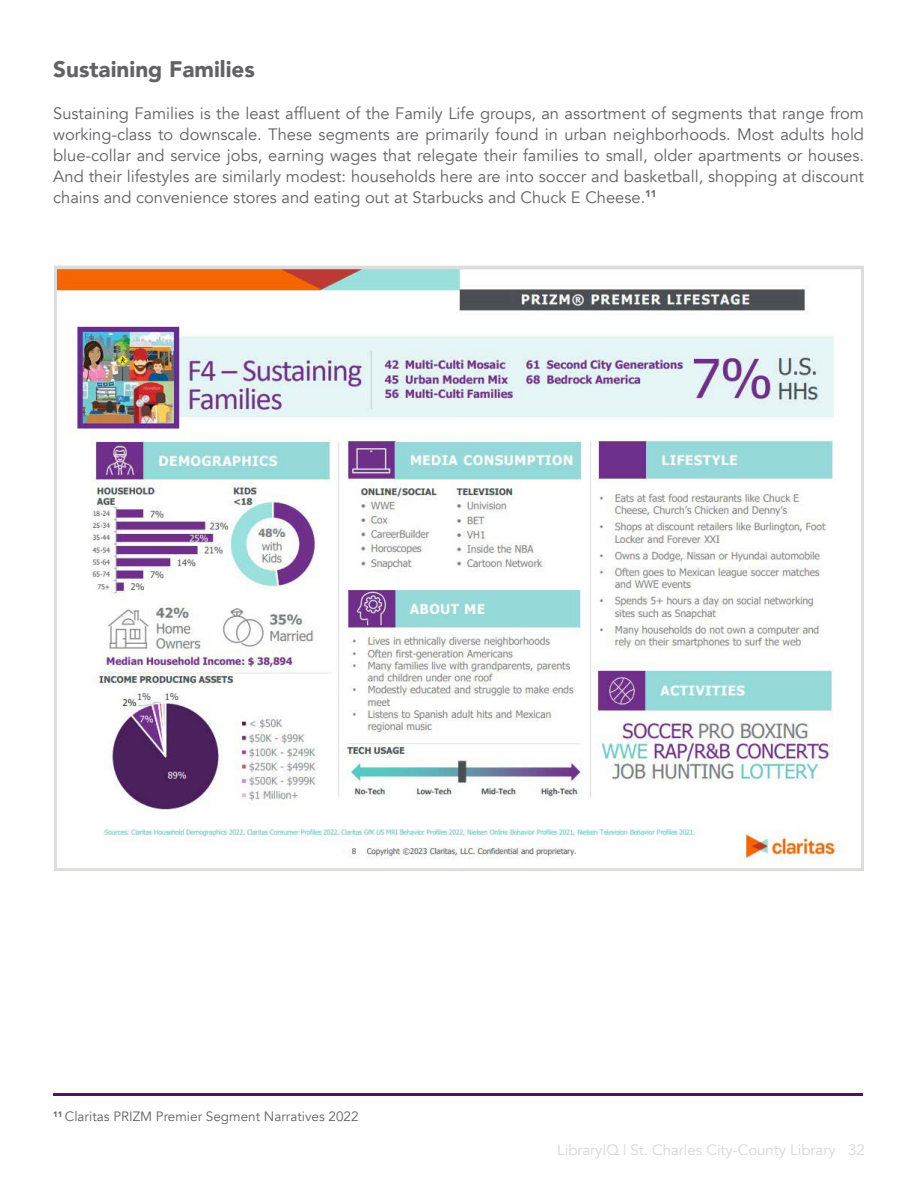
<style>
.page{position:relative;width:918px;height:1188px;background:#fff}
.page>*{position:absolute;margin:0;border:0;box-sizing:border-box;transform-origin:0 0}
.t1{font:900 22.5px "Avenir";color:#616166}
.t2{font:16.5px/21px "Avenir";color:#616166;text-align:justify}
.t3{font:15px "Avenir";color:#d7d7d9}
.t4{font:13.5px "Avenir";color:#616166}
</style>
<div class="page">
<hr style="left:53px;top:1094px;width:810px;height:2px;background:#610a66">
<img style="left:58px;top:270px;width:785px;height:595px">
<div style="left:54px;top:266px;width:810px;height:605px;border:3px solid #dedddc"></div>
<h1 class="t1" style="left:53px;top:49px;width:203px">Sustaining Families</h1>
<p class="t2" style="left:53px;top:103px;width:812px">Sustaining Families is the least affluent of the Family Life groups, an assortment of segments that range from working-class to downscale. These segments are primarily found in urban neighborhoods. Most adults hold blue-collar and service jobs, earning wages that relegate their families to small, older apartments or houses.<br>And their lifestyles are similarly modest: households here are into soccer and basketball, shopping at discount chains and convenience stores and eating out at Starbucks and Chuck E Cheese.<sup>11</sup></p>
<p class="t4" style="left:53px;top:1109px;width:307px"><sup>11</sup> Claritas PRIZM Premier Segment Narratives 2022</p>
<p class="t3" style="left:557px;top:1140px;width:309px">LibraryIQ | St. Charles City-County Library 32</p>
</div>
